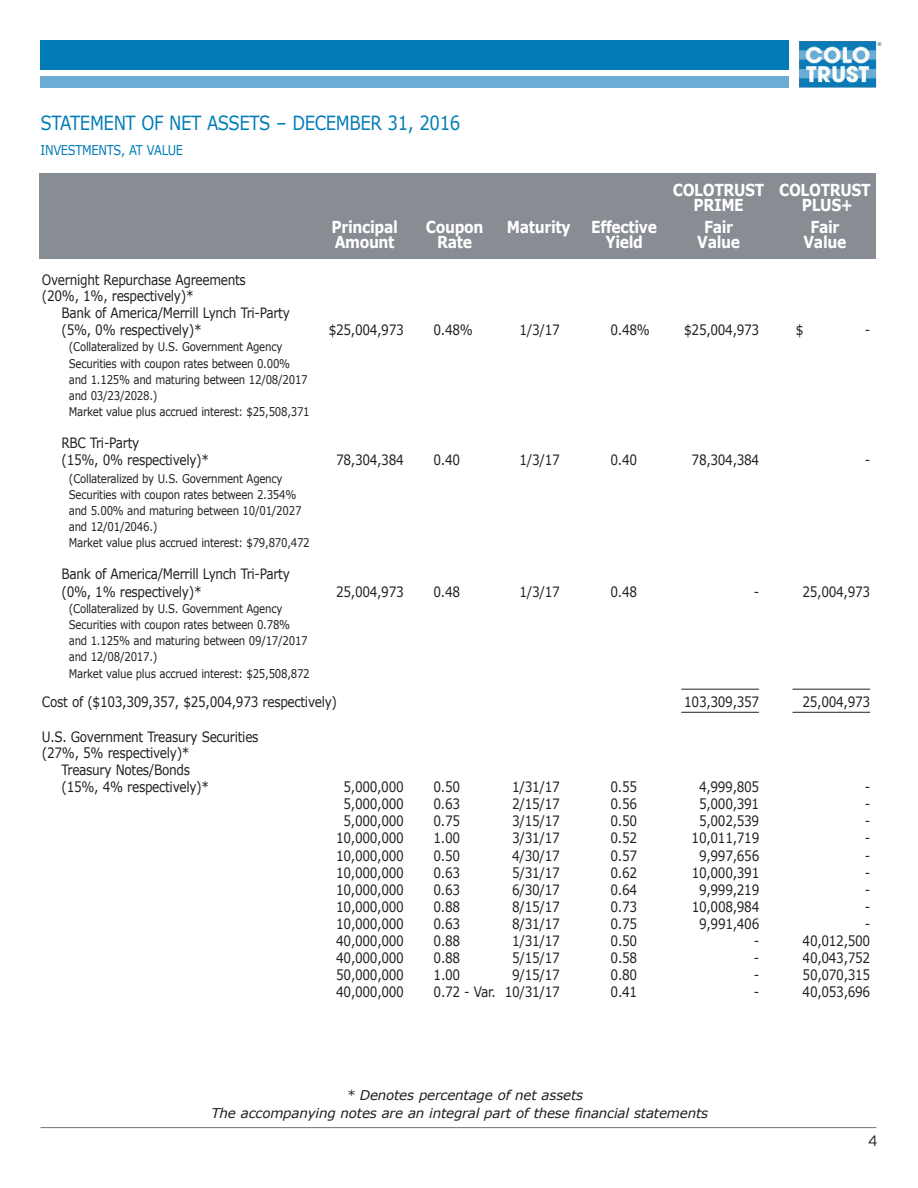
<style>
.page{position:relative;width:918px;height:1188px;background:#fff}
.page>*{position:absolute;margin:0;border:0;box-sizing:border-box;transform-origin:0 0}
.t1{font:19.5px "Verdana";letter-spacing:-.025em;color:#007cb7;scale:.85 1}
.t2{font:700 16.5px/15px "Verdana";letter-spacing:-.025em;color:#fff;scale:.85 1}
.t3{font:300 15px "Interstate";color:#231f20}
.t4{font:14.25px/17.1px "Verdana";letter-spacing:-.025em;color:#231f20;scale:.85 1}
.t5{font:italic 13.5px/18px "Verdana";letter-spacing:-.015em;color:#231f20}
.t6{font:13.5px "Verdana";letter-spacing:-.025em;color:#007cb7;scale:.85 1}
.t7{font:12px/16.2px "Verdana";letter-spacing:-.025em;color:#231f20;scale:.85 1}
</style>
<div class="page">
<div style="left:40px;top:40px;width:749px;height:30px;background:#007bb6"></div>
<hr style="left:40px;top:1127px;width:836px;height:1px;background:#6a747b">
<div style="left:40px;top:76px;width:749px;height:12px;background:#6cacd4"></div>
<img style="left:799px;top:41px;width:83px;height:47px">
<hr style="left:682px;top:689px;width:77px;height:1px;background:#231f20">
<hr style="left:793px;top:689px;width:77px;height:1px;background:#231f20">
<hr style="left:682px;top:712px;width:77px;height:1px;background:#231f20">
<hr style="left:793px;top:712px;width:77px;height:1px;background:#231f20">
<div style="left:39px;top:173px;width:837px;height:85px;background:#888c93"></div>
<h1 class="t1" style="left:40px;top:111px;width:496px">STATEMENT OF NET ASSETS – DECEMBER 31, 2016</h1>
<p class="t6" style="left:40px;top:141px;width:169px">INVESTMENTS, AT VALUE</p>
<p class="t2" style="left:693px;top:183px;width:210px;text-indent:-21px">COLOTRUST COLOTRUST<br>PRIME</p>
<p class="t2" style="left:802px;top:198px;width:62px">PLUS+</p>
<p class="t4" style="left:42px;top:272px;width:241px;line-height:16.2px">Overnight Repurchase Agreements (20%, 1%, respectively)*</p>
<p class="t4" style="left:61px;top:305px;width:270px">Bank of America/Merrill Lynch Tri-Party (5%, 0% respectively)*</p>
<p class="t7" style="left:69px;top:339px;width:285px">(Collateralized by U.S. Government Agency Securities with coupon rates between 0.00% and 1.125% and maturing between 12/08/2017 and 03/23/2028.)<br>Market value plus accrued interest: $25,508,371</p>
<p class="t4" style="left:62px;top:435px;width:175px">RBC Tri-Party<br>(15%, 0% respectively)*</p>
<p class="t7" style="left:69px;top:470px;width:285px">(Collateralized by U.S. Government Agency Securities with coupon rates between 2.354% and 5.00% and maturing between 10/01/2027 and 12/01/2046.)<br>Market value plus accrued interest: $79,870,472</p>
<p class="t4" style="left:62px;top:566px;width:270px">Bank of America/Merrill Lynch Tri-Party (0%, 1% respectively)*</p>
<p class="t2" style="left:332px;top:219px;width:79px">Principal</p>
<p class="t2" style="left:426px;top:219px;width:69px">Coupon</p>
<p class="t2" style="left:507px;top:219px;width:77px">Maturity</p>
<p class="t2" style="left:591px;top:219px;width:79px">Effective</p>
<p class="t2" style="left:704px;top:219px;width:36px">Fair</p>
<p class="t2" style="left:810px;top:219px;width:36px">Fair</p>
<p class="t2" style="left:335px;top:234px;width:72px">Amount</p>
<p class="t2" style="left:437px;top:234px;width:43px">Rate</p>
<p class="t2" style="left:605px;top:234px;width:46px">Yield</p>
<p class="t2" style="left:697px;top:234px;width:52px">Value</p>
<p class="t2" style="left:804px;top:234px;width:52px">Value</p>
<p class="t4" style="left:329px;top:322px;width:90px">$25,004,973</p>
<p class="t4" style="left:433px;top:322px;width:48px">0.48%</p>
<p class="t4" style="left:520px;top:322px;width:49px">1/3/17</p>
<p class="t4" style="left:610px;top:322px;width:48px">0.48%</p>
<p class="t4" style="left:684px;top:322px;width:90px">$25,004,973</p>
<p class="t4" style="left:796px;top:322px;width:11px">$</p>
<p class="t4" style="left:865px;top:322px;width:8px">-</p>
<p class="t4" style="left:336px;top:452px;width:81px">78,304,384</p>
<p class="t4" style="left:434px;top:452px;width:33px">0.40</p>
<p class="t4" style="left:520px;top:452px;width:49px">1/3/17</p>
<p class="t4" style="left:610px;top:452px;width:33px">0.40</p>
<p class="t4" style="left:692px;top:452px;width:81px">78,304,384</p>
<p class="t4" style="left:865px;top:452px;width:8px">-</p>
<p class="t4" style="left:336px;top:583px;width:81px">25,004,973</p>
<p class="t4" style="left:434px;top:583px;width:33px">0.48</p>
<p class="t4" style="left:520px;top:583px;width:49px">1/3/17</p>
<p class="t4" style="left:610px;top:583px;width:33px">0.48</p>
<p class="t4" style="left:754px;top:583px;width:8px">-</p>
<p class="t4" style="left:803px;top:583px;width:81px">25,004,973</p>
<p class="t7" style="left:69px;top:600px;width:285px">(Collateralized by U.S. Government Agency Securities with coupon rates between 0.78% and 1.125% and maturing between 09/17/2017 and 12/08/2017.)<br>Market value plus accrued interest: $25,508,872</p>
<p class="t4" style="left:42px;top:693px;width:349px">Cost of ($103,309,357, $25,004,973 respectively)</p>
<p class="t4" style="left:684px;top:693px;width:90px">103,309,357</p>
<p class="t4" style="left:802px;top:693px;width:81px">25,004,973</p>
<p class="t4" style="left:42px;top:728px;width:256px">U.S. Government Treasury Securities</p>
<p class="t4" style="left:42px;top:744px;width:175px">(27%, 5% respectively)*</p>
<p class="t4" style="left:62px;top:762px;width:153px">Treasury Notes/Bonds</p>
<p class="t4" style="left:62px;top:779px;width:175px">(15%, 4% respectively)*</p>
<p class="t4" style="left:344px;top:779px;width:72px">5,000,000</p>
<p class="t4" style="left:434px;top:779px;width:33px">0.50</p>
<p class="t4" style="left:512px;top:779px;width:58px">1/31/17</p>
<p class="t4" style="left:610px;top:779px;width:33px">0.55</p>
<p class="t4" style="left:699px;top:779px;width:72px">4,999,805</p>
<p class="t4" style="left:865px;top:779px;width:8px">-</p>
<p class="t4" style="left:344px;top:796px;width:72px">5,000,000</p>
<p class="t4" style="left:434px;top:796px;width:33px">0.63</p>
<p class="t4" style="left:512px;top:796px;width:58px">2/15/17</p>
<p class="t4" style="left:611px;top:796px;width:33px">0.56</p>
<p class="t4" style="left:699px;top:796px;width:72px">5,000,391</p>
<p class="t4" style="left:865px;top:796px;width:8px">-</p>
<p class="t4" style="left:344px;top:813px;width:72px">5,000,000</p>
<p class="t4" style="left:434px;top:813px;width:33px">0.75</p>
<p class="t4" style="left:512px;top:813px;width:58px">3/15/17</p>
<p class="t4" style="left:611px;top:813px;width:33px">0.50</p>
<p class="t4" style="left:699px;top:813px;width:72px">5,002,539</p>
<p class="t4" style="left:865px;top:813px;width:8px">-</p>
<p class="t4" style="left:336px;top:830px;width:81px">10,000,000</p>
<p class="t4" style="left:434px;top:830px;width:33px">1.00</p>
<p class="t4" style="left:512px;top:830px;width:58px">3/31/17</p>
<p class="t4" style="left:611px;top:830px;width:33px">0.52</p>
<p class="t4" style="left:692px;top:830px;width:81px">10,011,719</p>
<p class="t4" style="left:865px;top:830px;width:8px">-</p>
<p class="t4" style="left:336px;top:847px;width:81px">10,000,000</p>
<p class="t4" style="left:434px;top:847px;width:33px">0.50</p>
<p class="t4" style="left:512px;top:847px;width:58px">4/30/17</p>
<p class="t4" style="left:611px;top:847px;width:33px">0.57</p>
<p class="t4" style="left:699px;top:847px;width:72px">9,997,656</p>
<p class="t4" style="left:865px;top:847px;width:8px">-</p>
<p class="t4" style="left:336px;top:864px;width:81px">10,000,000</p>
<p class="t4" style="left:434px;top:864px;width:33px">0.63</p>
<p class="t4" style="left:512px;top:864px;width:58px">5/31/17</p>
<p class="t4" style="left:611px;top:864px;width:33px">0.62</p>
<p class="t4" style="left:692px;top:864px;width:81px">10,000,391</p>
<p class="t4" style="left:865px;top:864px;width:8px">-</p>
<p class="t4" style="left:336px;top:881px;width:81px">10,000,000</p>
<p class="t4" style="left:434px;top:881px;width:33px">0.63</p>
<p class="t4" style="left:512px;top:881px;width:58px">6/30/17</p>
<p class="t4" style="left:611px;top:881px;width:33px">0.64</p>
<p class="t4" style="left:699px;top:881px;width:72px">9,999,219</p>
<p class="t4" style="left:865px;top:881px;width:8px">-</p>
<p class="t4" style="left:336px;top:898px;width:81px">10,000,000</p>
<p class="t4" style="left:434px;top:898px;width:33px">0.88</p>
<p class="t4" style="left:512px;top:898px;width:58px">8/15/17</p>
<p class="t4" style="left:611px;top:898px;width:33px">0.73</p>
<p class="t4" style="left:692px;top:898px;width:81px">10,008,984</p>
<p class="t4" style="left:865px;top:898px;width:8px">-</p>
<p class="t4" style="left:336px;top:915px;width:81px">10,000,000</p>
<p class="t4" style="left:434px;top:915px;width:33px">0.63</p>
<p class="t4" style="left:512px;top:915px;width:58px">8/31/17</p>
<p class="t4" style="left:611px;top:915px;width:33px">0.75</p>
<p class="t4" style="left:699px;top:915px;width:72px">9,991,406</p>
<p class="t4" style="left:865px;top:915px;width:8px">-</p>
<p class="t4" style="left:336px;top:933px;width:81px">40,000,000</p>
<p class="t4" style="left:434px;top:933px;width:33px">0.88</p>
<p class="t4" style="left:512px;top:933px;width:58px">1/31/17</p>
<p class="t4" style="left:611px;top:933px;width:33px">0.50</p>
<p class="t4" style="left:754px;top:933px;width:8px">-</p>
<p class="t4" style="left:803px;top:933px;width:81px">40,012,500</p>
<p class="t4" style="left:336px;top:950px;width:81px">40,000,000</p>
<p class="t4" style="left:434px;top:950px;width:33px">0.88</p>
<p class="t4" style="left:512px;top:950px;width:58px">5/15/17</p>
<p class="t4" style="left:611px;top:950px;width:33px">0.58</p>
<p class="t4" style="left:754px;top:950px;width:8px">-</p>
<p class="t4" style="left:803px;top:950px;width:81px">40,043,752</p>
<p class="t4" style="left:336px;top:967px;width:81px">50,000,000</p>
<p class="t4" style="left:434px;top:967px;width:33px">1.00</p>
<p class="t4" style="left:512px;top:967px;width:58px">9/15/17</p>
<p class="t4" style="left:611px;top:967px;width:33px">0.80</p>
<p class="t4" style="left:754px;top:967px;width:8px">-</p>
<p class="t4" style="left:803px;top:967px;width:81px">50,070,315</p>
<p class="t4" style="left:336px;top:984px;width:81px">40,000,000</p>
<p class="t4" style="left:434px;top:984px;width:150px">0.72 - Var. 10/31/17</p>
<p class="t4" style="left:611px;top:984px;width:33px">0.41</p>
<p class="t4" style="left:754px;top:984px;width:8px">-</p>
<p class="t4" style="left:803px;top:984px;width:81px">40,053,696</p>
<p class="t5" style="left:211px;top:1086px;width:498px;text-indent:135px">* Denotes percentage of net assets<br>The accompanying notes are an integral part of these financial statements</p>
<p class="t3" style="left:868px;top:1132px;width:11px">4</p>
</div>
